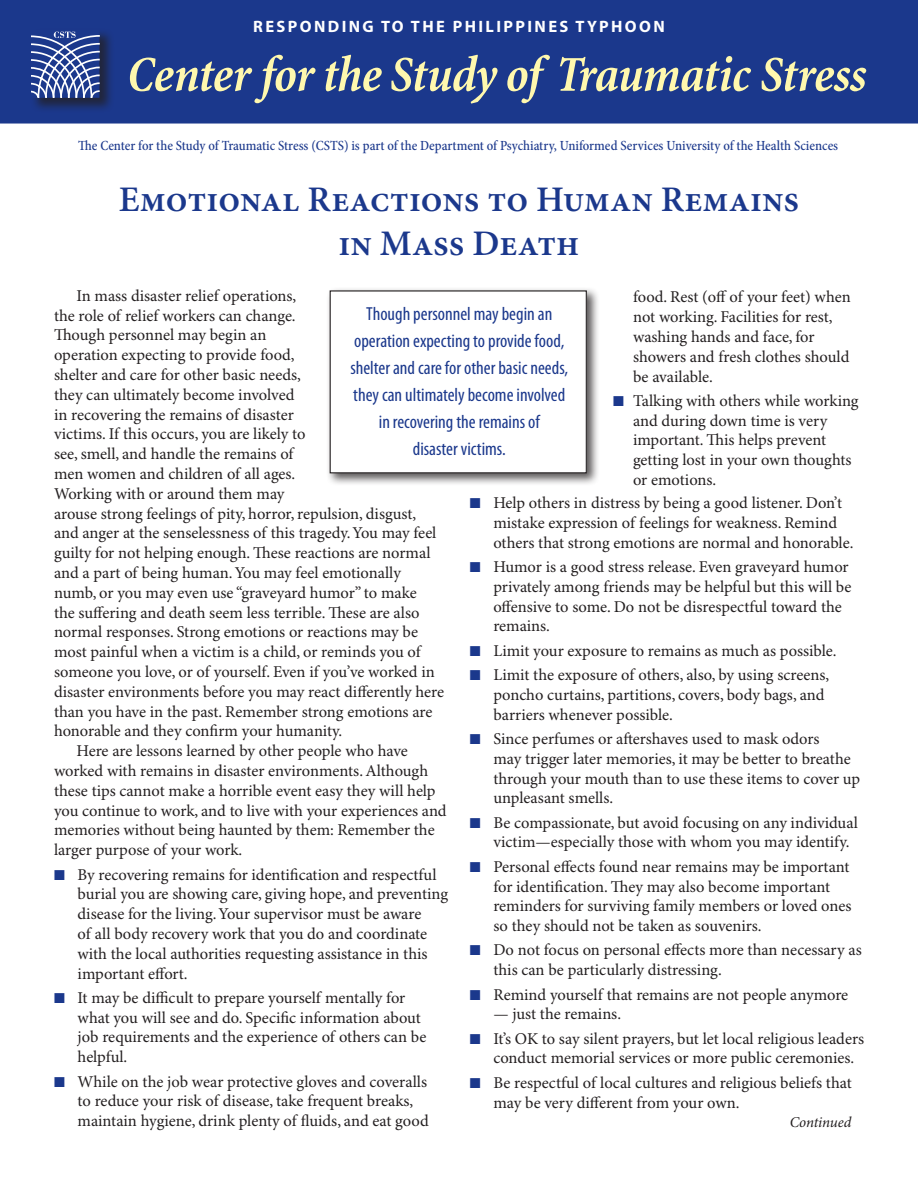
<style>
.page{position:relative;width:918px;height:1188px;background:#fff}
.page>*{position:absolute;margin:0;border:0;box-sizing:border-box;transform-origin:0 0}
.t1{font:italic 700 condensed 51px "Minion";letter-spacing:-.02em;color:#fff8ae}
.t2{font:600 36px "Minion Pro";color:#1b388c}
.PQ_centered{font:condensed 18.9px/27px "Myriad Pro";color:#1b388c;text-align:center}
.text{font:16.5px/19.8px "Minion Pro";letter-spacing:-.005em;color:#231f20}
.text-2{font:700 16.5px "Myriad Pro";letter-spacing:.145em;color:#fff}
.text-3{font:italic 15px "Minion Pro";letter-spacing:-.01em;color:#231f20}
.text-4{font:500 condensed 14.1px "Minion Pro";color:#1b388c}
.s1{color:#1b388c}
</style>
<div class="page">
<div style="left:0;top:0;width:918px;height:124px;background:#1b388c"></div>
<div style="left:31px;top:28px;width:84px;height:85px;background:#231f20;opacity:.75"></div>
<svg style="left:31px;top:29px;width:68px;height:3px"></svg>
<svg style="left:31px;top:32px;width:68px;height:65px"></svg>
<div style="left:326px;top:287px;width:274px;height:199px;background:#231f20;opacity:.75"></div>
<div style="left:330px;top:291px;width:256px;height:182px;background:#fff"></div>
<div style="left:330px;top:290px;width:257px;height:183px;border:1px solid #231f20"></div>
<p class="text-2" style="left:253px;top:17px;width:413px">RESPONDING TO THE PHILIPPINES TYPHOON</p>
<p class="t1" style="left:127px;top:47px;width:741px">Center for the Study of Traumatic Stress</p>
<p class="text-4" style="left:78px;top:136px;width:762px">The Center for the Study of Traumatic Stress (CSTS) is part of the Department of Psychiatry, Uniformed Services University of the Health Sciences</p>
<p class="t2" style="left:119px;top:178px;width:682px">Emotional Reactions to Human Remains</p>
<p class="t2" style="left:339px;top:222px;width:242px">in Mass Death</p>
<p class="text" style="left:54px;top:286px;width:392px;text-indent:22px">In mass disaster relief operations,<br>the role of relief workers can change.<br>Though personnel may begin an<br>operation expecting to provide food,<br>shelter and care for other basic needs,<br>they can ultimately become involved<br>in recovering the remains of disaster<br>victims. If this occurs, you are likely to<br>see, smell, and handle the remains of<br>men women and children of all ages.<br>Working with or around them may<br>arouse strong feelings of pity, horror, repulsion, disgust, and anger at the senselessness of this tragedy. You may feel guilty for not helping enough. These reactions are normal and a part of being human. You may feel emotionally numb, or you may even use “graveyard humor” to make<br>the suffering and death seem less terrible. These are also normal responses. Strong emotions or reactions may be most painful when a victim is a child, or reminds you of someone you love, or of yourself. Even if you’ve worked in disaster environments before you may react differently here than you have in the past. Remember strong emotions are honorable and they confirm your humanity.</p>
<p class="text" style="left:54px;top:742px;width:394px;text-indent:22px">Here are lessons learned by other people who have worked with remains in disaster environments. Although these tips cannot make a horrible event easy they will help you continue to work, and to live with your experiences and memories without being haunted by them: Remember the larger purpose of your work.</p>
<p class="text" style="left:78px;top:865px;width:372px;text-indent:-24px"><span class="s1">■</span> By recovering remains for identification and respectful burial you are showing care, giving hope, and preventing disease for the living. Your supervisor must be aware<br>of all body recovery work that you do and coordinate with the local authorities requesting assistance in this important effort.</p>
<p class="text" style="left:78px;top:988px;width:350px;text-indent:-24px"><span class="s1">■</span> It may be difficult to prepare yourself mentally for what you will see and do. Specific information about job requirements and the experience of others can be helpful.</p>
<p class="text" style="left:78px;top:1072px;width:353px;text-indent:-24px"><span class="s1">■</span> While on the job wear protective gloves and coveralls to reduce your risk of disease, take frequent breaks, maintain hygiene, drink plenty of fluids, and eat good</p>
<p class="text" style="left:633px;top:288px;width:219px">food. Rest (off of your feet) when not working. Facilities for rest, washing hands and face, for showers and fresh clothes should be available.</p>
<p class="text" style="left:633px;top:391px;width:227px;text-indent:-20px"><span class="s1">■</span> Talking with others while working and during down time is very important. This helps prevent getting lost in your own thoughts or emotions.</p>
<p class="text" style="left:493px;top:494px;width:362px;text-indent:-24px"><span class="s1">■</span> Help others in distress by being a good listener. Don’t mistake expression of feelings for weakness. Remind others that strong emotions are normal and honorable.</p>
<p class="text" style="left:493px;top:558px;width:360px;text-indent:-24px"><span class="s1">■</span> Humor is a good stress release. Even graveyard humor privately among friends may be helpful but this will be offensive to some. Do not be disrespectful toward the remains.</p>
<p class="text" style="left:470px;top:641px;width:368px"><span class="s1">■</span> Limit your exposure to remains as much as possible.</p>
<p class="text" style="left:493px;top:666px;width:337px;text-indent:-24px"><span class="s1">■</span> Limit the exposure of others, also, by using screens, poncho curtains, partitions, covers, body bags, and barriers whenever possible.</p>
<p class="text" style="left:493px;top:730px;width:368px;text-indent:-24px"><span class="s1">■</span> Since perfumes or aftershaves used to mask odors<br>may trigger later memories, it may be better to breathe through your mouth than to use these items to cover up unpleasant smells.</p>
<p class="text" style="left:493px;top:813px;width:366px;text-indent:-24px"><span class="s1">■</span> Be compassionate, but avoid focusing on any individual victim—especially those with whom you may identify.</p>
<p class="text" style="left:493px;top:857px;width:360px;text-indent:-24px"><span class="s1">■</span> Personal effects found near remains may be important for identification. They may also become important reminders for surviving family members or loved ones so they should not be taken as souvenirs.</p>
<p class="text" style="left:493px;top:941px;width:370px;text-indent:-24px"><span class="s1">■</span> Do not focus on personal effects more than necessary as this can be particularly distressing.</p>
<p class="text" style="left:470px;top:985px;width:380px"><span class="s1">■</span> Remind yourself that remains are not people anymore</p>
<p class="text" style="left:493px;top:1005px;width:129px">— just the remains.</p>
<p class="text" style="left:493px;top:1029px;width:372px;text-indent:-24px"><span class="s1">■</span> It’s OK to say silent prayers, but let local religious leaders conduct memorial services or more public ceremonies.</p>
<p class="text" style="left:493px;top:1073px;width:360px;text-indent:-24px"><span class="s1">■</span> Be respectful of local cultures and religious beliefs that may be very different from your own.</p>
<p class="PQ_centered" style="left:350px;top:301px;width:219px">Though personnel may begin an operation expecting to provide food, shelter and care for other basic needs, they can ultimately become involved</p>
<p class="PQ_centered" style="left:379px;top:409px;width:162px">in recovering the remains of</p>
<p class="PQ_centered" style="left:413px;top:436px;width:94px">disaster victims.</p>
<p class="text-3" style="left:790px;top:1113px;width:63px">Continued</p>
</div>
